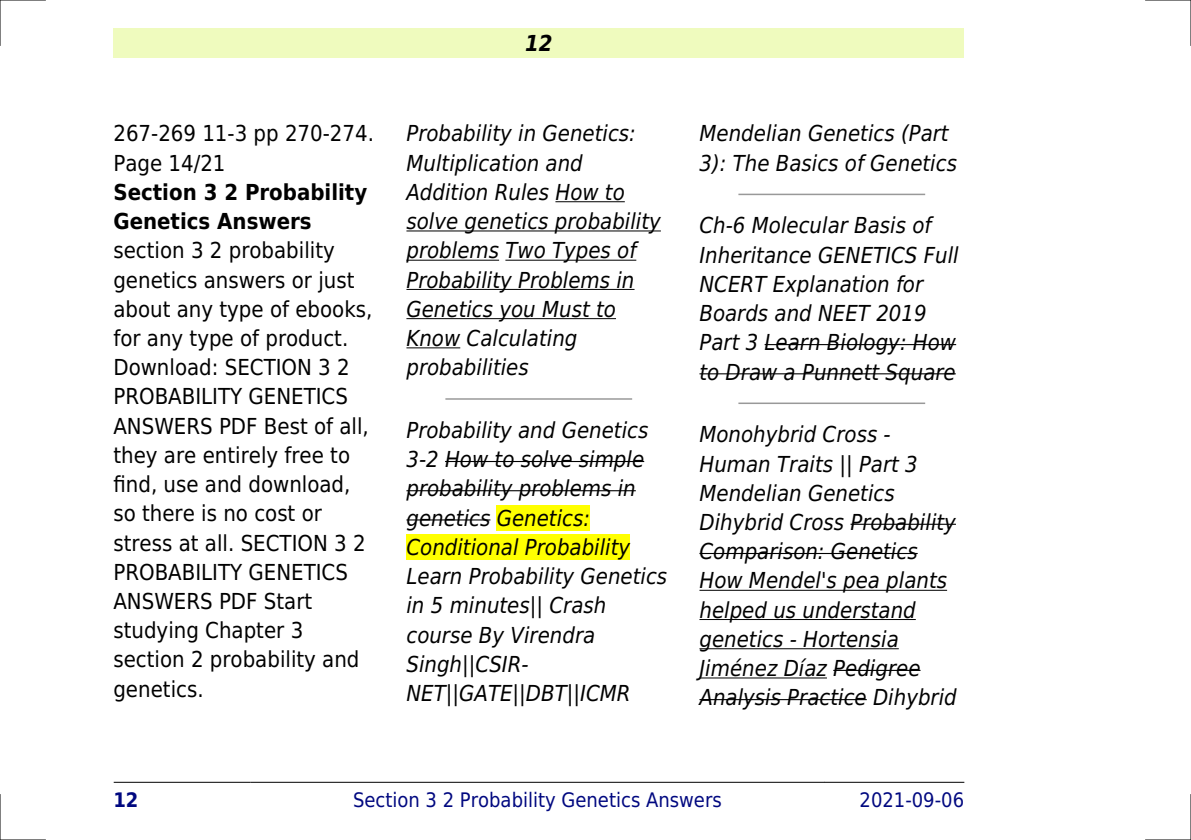
<style>
.page{position:relative;width:1191px;height:840px;background:#fff}
.page>*{position:absolute;margin:0;border:0;box-sizing:border-box;transform-origin:0 0}
.t1{font:italic 22px/29.2px "DejaVu Sans Condensed";color:#000}
.t2{font:22px/29.2px "DejaVu Sans Condensed";color:#000}
.t3{font:700 22px/29.2px "DejaVu Sans Condensed";color:#000}
.t4{font:italic 700 22px "DejaVu Sans Condensed";color:#000}
.t5{font:20px "DejaVu Sans Condensed";color:#000880}
.t6{font:700 20px "DejaVu Sans Condensed";color:#000880}
</style>
<div class="page">
<div style="left:113px;top:28px;width:851px;height:30px;background:#effbbe"></div>
<hr style="left:114px;top:781px;width:136px;height:1px;background:#000">
<hr style="left:251px;top:781px;width:573px;height:1px;background:#000">
<hr style="left:824px;top:781px;width:140px;height:1px;background:#000">
<hr style="left:555px;top:201px;width:70px;height:1px;background:#000">
<hr style="left:406px;top:230px;width:255px;height:1px;background:#000">
<hr style="left:406px;top:259px;width:93px;height:1px;background:#000">
<hr style="left:505px;top:259px;width:131px;height:1px;background:#000">
<hr style="left:406px;top:289px;width:228px;height:1px;background:#000">
<hr style="left:406px;top:318px;width:210px;height:1px;background:#000">
<hr style="left:406px;top:347px;width:54px;height:1px;background:#000">
<hr style="left:446px;top:398px;width:185px;height:1px;background:#999">
<hr style="left:445px;top:460px;width:199px;height:2px;background:#000">
<hr style="left:406px;top:490px;width:230px;height:1px;background:#000">
<hr style="left:406px;top:519px;width:84px;height:1px;background:#000">
<div style="left:497px;top:505px;width:93px;height:25px;background:#ff0"></div>
<div style="left:406px;top:534px;width:224px;height:25px;background:#ff0"></div>
<hr style="left:739px;top:193px;width:185px;height:2px;background:#999">
<hr style="left:764px;top:344px;width:192px;height:1px;background:#000">
<hr style="left:699px;top:373px;width:256px;height:1px;background:#000">
<hr style="left:739px;top:402px;width:185px;height:2px;background:#999">
<hr style="left:850px;top:523px;width:106px;height:1px;background:#000">
<hr style="left:699px;top:552px;width:218px;height:1px;background:#000">
<hr style="left:699px;top:589px;width:248px;height:1px;background:#000">
<hr style="left:699px;top:618px;width:216px;height:1px;background:#000">
<hr style="left:699px;top:648px;width:199px;height:1px;background:#000">
<hr style="left:699px;top:677px;width:128px;height:1px;background:#000">
<hr style="left:833px;top:669px;width:87px;height:1px;background:#000">
<hr style="left:699px;top:698px;width:167px;height:1px;background:#000">
<hr style="left:0;top:0;width:45px;height:1px;background:#000">
<hr style="left:1145px;top:0;width:46px;height:1px;background:#000">
<hr style="left:0;top:839px;width:45px;height:1px;background:#000">
<hr style="left:1145px;top:839px;width:46px;height:1px;background:#000">
<hr style="left:0;top:0;width:1px;height:45px;background:#000">
<hr style="left:0;top:794px;width:1px;height:45px;background:#000">
<hr style="left:1190px;top:0;width:1px;height:45px;background:#000">
<hr style="left:1190px;top:794px;width:1px;height:45px;background:#000">
<p class="t2" style="left:113px;top:119px;width:262px">267-269 11-3 pp 270-274.<br>Page 14/21</p>
<p class="t3" style="left:113px;top:177px;width:255px">Section 3 2 Probability<br>Genetics Answers</p>
<p class="t2" style="left:113px;top:236px;width:260px">section 3 2 probability genetics answers or just about any type of ebooks, for any type of product.<br>Download: SECTION 3 2<br>PROBABILITY GENETICS<br>ANSWERS PDF Best of all, they are entirely free to find, use and download, so there is no cost or stress at all. SECTION 3 2<br>PROBABILITY GENETICS<br>ANSWERS PDF Start studying Chapter 3 section 2 probability and genetics.</p>
<p class="t4" style="left:525px;top:30px;width:29px">12</p>
<p class="t1" style="left:406px;top:119px;width:256px">Probability in Genetics:<br>Multiplication and<br>Addition Rules How to solve genetics probability problems Two Types of<br>Probability Problems in<br>Genetics you Must to<br>Know Calculating probabilities</p>
<p class="t1" style="left:406px;top:415px;width:262px">Probability and Genetics<br>3-2 How to solve simple probability problems in genetics Genetics:<br>Conditional Probability<br>Learn Probability Genetics in 5 minutes|| Crash course By Virendra<br>Singh||CSIR-<br>NET||GATE||DBT||ICMR</p>
<p class="t1" style="left:699px;top:119px;width:259px">Mendelian Genetics (Part<br>3): The Basics of Genetics</p>
<p class="t1" style="left:699px;top:211px;width:261px">Ch-6 Molecular Basis of<br>Inheritance GENETICS Full<br>NCERT Explanation for<br>Boards and NEET 2019<br>Part 3 Learn Biology: How to Draw a Punnett Square</p>
<p class="t1" style="left:699px;top:420px;width:259px">Monohybrid Cross -<br>Human Traits || Part 3<br>Mendelian Genetics<br>Dihybrid Cross Probability<br>Comparison: Genetics<br>How Mendel's pea plants helped us understand genetics - Hortensia<br>Jiménez Díaz Pedigree<br>Analysis Practice Dihybrid</p>
<p class="t6" style="left:113px;top:787px;width:27px">12</p>
<p class="t5" style="left:353px;top:787px;width:370px">Section 3 2 Probability Genetics Answers</p>
<p class="t5" style="left:859px;top:787px;width:106px">2021-09-06</p>
</div>
